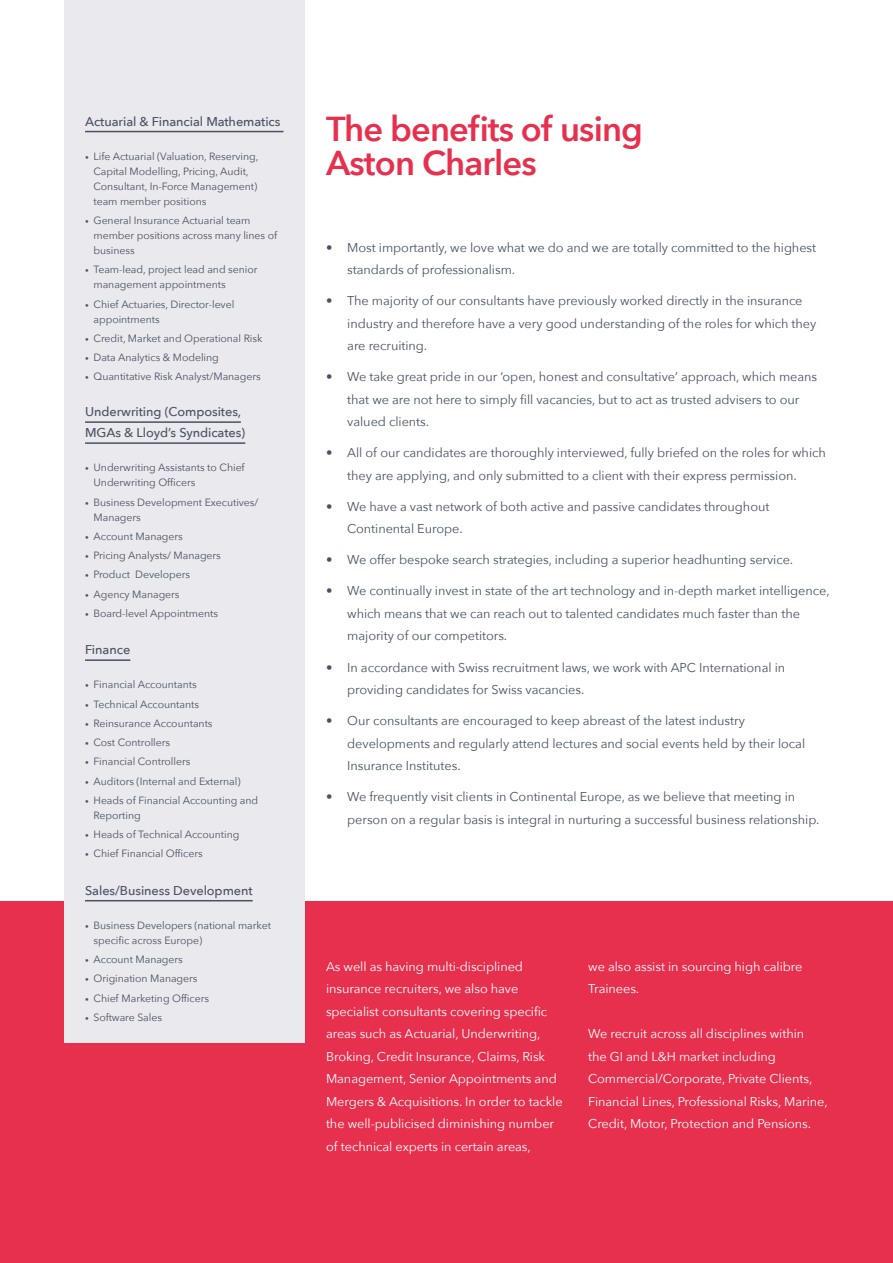
<style>
.page{position:relative;width:893px;height:1263px;background:#fff}
.page>*{position:absolute;margin:0;border:0;box-sizing:border-box;transform-origin:0 0}
.t1{font:600 34.5px/34.5px "Avenir Next";letter-spacing:-.025em;color:#e7304e}
.t2{font:12.75px/22.5px "Avenir Next";letter-spacing:-.005em;color:#485264}
.t3{font:12.75px/22.5px "Avenir Next";letter-spacing:-.005em;color:#fff}
.t4{font:500 12.75px/21px "Avenir Next";letter-spacing:-.005em;color:#485264}
.t5{font:10.5px/15px "Avenir Next";letter-spacing:-.005em;color:#485264}
.s1{font-size:7.35px}
</style>
<div class="page">
<div style="left:0;top:901px;width:893px;height:362px;background:#e7304e"></div>
<div style="left:64px;top:0;width:241px;height:1042px;background:#eae9ed"></div>
<hr style="left:85px;top:131px;width:198px;height:1px;background:#485264">
<hr style="left:85px;top:421px;width:156px;height:2px;background:#485264">
<hr style="left:85px;top:442px;width:160px;height:2px;background:#485264">
<hr style="left:85px;top:659px;width:45px;height:2px;background:#485264">
<hr style="left:85px;top:900px;width:168px;height:1px;background:#485264">
<p class="t4" style="left:85px;top:110px;width:197px">Actuarial &amp; Financial Mathematics</p>
<p class="t5" style="left:94px;top:148px;width:166px;text-indent:-9px"><span class="s1">•</span> Life Actuarial (Valuation, Reserving, Capital Modelling, Pricing, Audit, Consultant, In-Force Management) team member positions</p>
<p class="t5" style="left:94px;top:212px;width:185px;text-indent:-9px"><span class="s1">•</span> General Insurance Actuarial team member positions across many lines of business</p>
<p class="t5" style="left:94px;top:262px;width:165px;text-indent:-9px"><span class="s1">•</span> Team-lead, project lead and senior management appointments</p>
<p class="t5" style="left:94px;top:296px;width:142px;text-indent:-9px"><span class="s1">•</span> Chief Actuaries, Director-level appointments</p>
<p class="t5" style="left:85px;top:330px;width:179px"><span class="s1">•</span> Credit, Market and Operational Risk</p>
<p class="t5" style="left:85px;top:349px;width:135px"><span class="s1">•</span> Data Analytics &amp; Modeling</p>
<p class="t5" style="left:85px;top:369px;width:177px"><span class="s1">•</span> Quantitative Risk Analyst/Managers</p>
<p class="t4" style="left:85px;top:401px;width:162px">Underwriting (Composites,<br>MGAs &amp; Lloyd’s Syndicates)</p>
<p class="t5" style="left:94px;top:460px;width:153px;text-indent:-9px"><span class="s1">•</span> Underwriting Assistants to Chief<br>Underwriting Officers</p>
<p class="t5" style="left:94px;top:494px;width:166px;text-indent:-9px"><span class="s1">•</span> Business Development Executives/<br>Managers</p>
<p class="t5" style="left:85px;top:528px;width:99px"><span class="s1">•</span> Account Managers</p>
<p class="t5" style="left:85px;top:547px;width:137px"><span class="s1">•</span> Pricing Analysts/ Managers</p>
<p class="t5" style="left:85px;top:567px;width:107px"><span class="s1">•</span> Product Developers</p>
<p class="t5" style="left:85px;top:586px;width:96px"><span class="s1">•</span> Agency Managers</p>
<p class="t5" style="left:85px;top:605px;width:135px"><span class="s1">•</span> Board-level Appointments</p>
<p class="t4" style="left:85px;top:639px;width:47px">Finance</p>
<p class="t5" style="left:85px;top:677px;width:113px"><span class="s1">•</span> Financial Accountants</p>
<p class="t5" style="left:85px;top:696px;width:115px"><span class="s1">•</span> Technical Accountants</p>
<p class="t5" style="left:85px;top:715px;width:129px"><span class="s1">•</span> Reinsurance Accountants</p>
<p class="t5" style="left:85px;top:734px;width:87px"><span class="s1">•</span> Cost Controllers</p>
<p class="t5" style="left:85px;top:754px;width:107px"><span class="s1">•</span> Financial Controllers</p>
<p class="t5" style="left:85px;top:773px;width:157px"><span class="s1">•</span> Auditors (Internal and External)</p>
<p class="t5" style="left:94px;top:792px;width:166px;text-indent:-9px"><span class="s1">•</span> Heads of Financial Accounting and<br>Reporting</p>
<p class="t5" style="left:85px;top:826px;width:156px"><span class="s1">•</span> Heads of Technical Accounting</p>
<p class="t5" style="left:85px;top:846px;width:119px"><span class="s1">•</span> Chief Financial Officers</p>
<p class="t4" style="left:85px;top:879px;width:169px">Sales/Business Development</p>
<p class="t5" style="left:94px;top:917px;width:179px;text-indent:-9px"><span class="s1">•</span> Business Developers (national market specific across Europe)</p>
<p class="t5" style="left:85px;top:952px;width:99px"><span class="s1">•</span> Account Managers</p>
<p class="t5" style="left:85px;top:971px;width:114px"><span class="s1">•</span> Origination Managers</p>
<p class="t5" style="left:85px;top:990px;width:126px"><span class="s1">•</span> Chief Marketing Officers</p>
<p class="t5" style="left:85px;top:1009px;width:78px"><span class="s1">•</span> Software Sales</p>
<h1 class="t1" style="left:326px;top:111px;width:319px">The benefits of using<br>Aston Charles</h1>
<p class="t2" style="left:347px;top:236px;width:470px;text-indent:-21px">• Most importantly, we love what we do and we are totally committed to the highest standards of professionalism.</p>
<p class="t2" style="left:347px;top:289px;width:471px;text-indent:-21px">• The majority of our consultants have previously worked directly in the insurance industry and therefore have a very good understanding of the roles for which they are recruiting.</p>
<p class="t2" style="left:347px;top:365px;width:471px;text-indent:-21px">• We take great pride in our ‘open, honest and consultative’ approach, which means that we are not here to simply fill vacancies, but to act as trusted advisers to our valued clients.</p>
<p class="t2" style="left:347px;top:441px;width:480px;text-indent:-21px">• All of our candidates are thoroughly interviewed, fully briefed on the roles for which they are applying, and only submitted to a client with their express permission.</p>
<p class="t2" style="left:347px;top:495px;width:424px;text-indent:-21px">• We have a vast network of both active and passive candidates throughout<br>Continental Europe.</p>
<p class="t2" style="left:326px;top:548px;width:469px">• We offer bespoke search strategies, including a superior headhunting service.</p>
<p class="t2" style="left:347px;top:579px;width:484px;text-indent:-21px">• We continually invest in state of the art technology and in-depth market intelligence, which means that we can reach out to talented candidates much faster than the majority of our competitors.</p>
<p class="t2" style="left:347px;top:655px;width:439px;text-indent:-21px">• In accordance with Swiss recruitment laws, we work with APC International in providing candidates for Swiss vacancies.</p>
<p class="t2" style="left:347px;top:709px;width:459px;text-indent:-21px">• Our consultants are encouraged to keep abreast of the latest industry developments and regularly attend lectures and social events held by their local<br>Insurance Institutes.</p>
<p class="t2" style="left:347px;top:785px;width:474px;text-indent:-21px">• We frequently visit clients in Continental Europe, as we believe that meeting in person on a regular basis is integral in nurturing a successful business relationship.</p>
<p class="t3" style="left:326px;top:954px;width:238px">As well as having multi-disciplined insurance recruiters, we also have specialist consultants covering specific areas such as Actuarial, Underwriting, Broking, Credit Insurance, Claims, Risk Management, Senior Appointments and Mergers &amp; Acquisitions. In order to tackle the well-publicised diminishing number of technical experts in certain areas,</p>
<p class="t3" style="left:588px;top:954px;width:216px">we also assist in sourcing high calibre<br>Trainees.</p>
<p class="t3" style="left:588px;top:1022px;width:241px">We recruit across all disciplines within<br>the GI and L&amp;H market including Commercial/Corporate, Private Clients, Financial Lines, Professional Risks, Marine, Credit, Motor, Protection and Pensions.</p>
</div>
